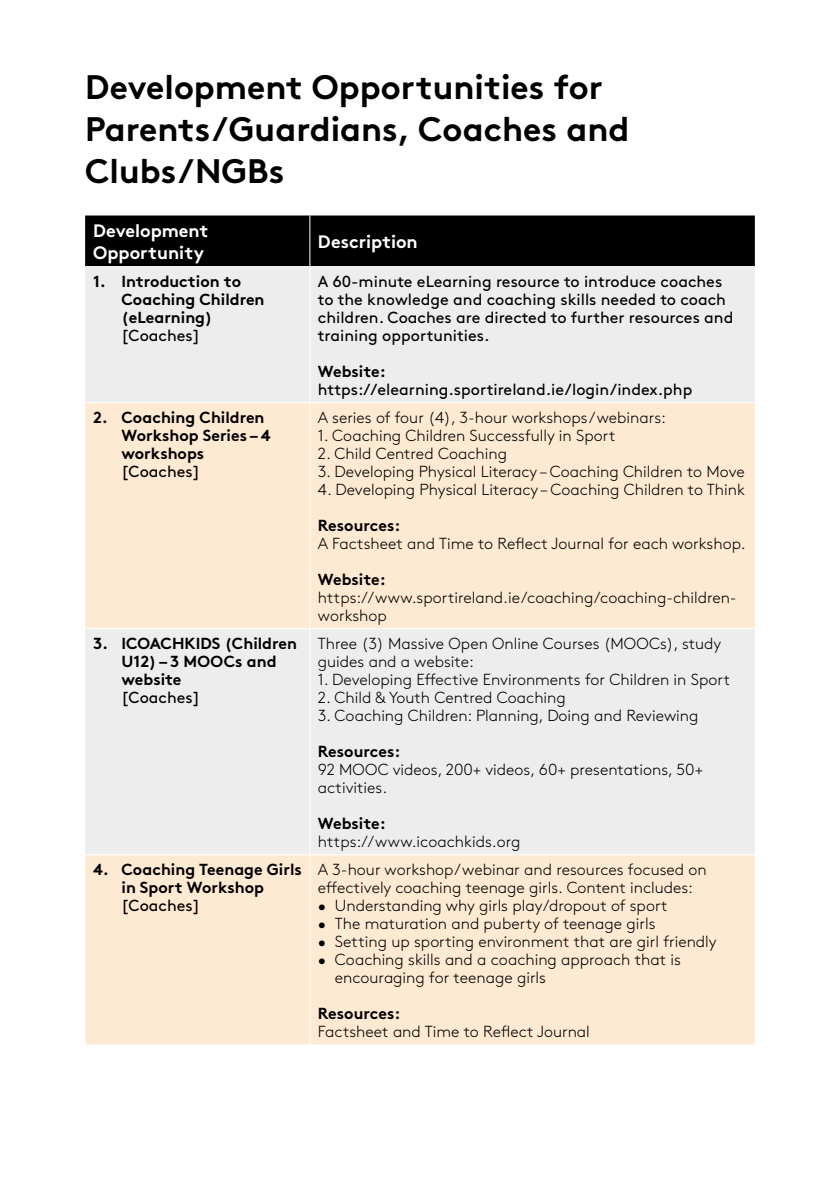
<style>
.page{position:relative;width:840px;height:1191px;background:#fff}
.page>*{position:absolute;margin:0;border:0;box-sizing:border-box;transform-origin:0 0}
.t1{font:700 34px "Brown Std";color:#000}
.t2{font:700 18px "Brown Std";color:#fff}
.t3{font:300 16px/18px "Brown Std";color:#000}
.t4{font:700 16px/18px "Brown Std";color:#000}
.t5{font:16px/18px "Brown Std";color:#000}
.s1{font-weight:400}
</style>
<div class="page">
<div style="left:85px;top:215px;width:669px;height:51px;background:#000"></div>
<div style="left:85px;top:267px;width:669px;height:135px;background:#ededed"></div>
<svg style="left:85px;top:403px;width:669px;height:641px;fill:#fee9d3"></svg>
<hr style="left:309px;top:215px;width:1px;height:51px;background:#fff">
<hr style="left:309px;top:267px;width:1px;height:135px;background:#fff">
<hr style="left:309px;top:403px;width:1px;height:225px;background:#fff">
<hr style="left:85px;top:628px;width:225px;height:1px;background:#fff">
<hr style="left:310px;top:628px;width:444px;height:1px;background:#fff">
<hr style="left:309px;top:629px;width:1px;height:225px;background:#fff">
<hr style="left:85px;top:854px;width:225px;height:1px;background:#fff">
<hr style="left:310px;top:854px;width:444px;height:1px;background:#fff">
<hr style="left:309px;top:855px;width:1px;height:189px;background:#fff">
<p class="t1" style="left:85px;top:67px;width:518px">Development Opportunities for</p>
<p class="t1" style="left:85px;top:109px;width:545px">Parents/Guardians, Coaches and</p>
<p class="t1" style="left:85px;top:151px;width:201px">Clubs/NGBs</p>
<p class="t2" style="left:93px;top:220px;width:117px">Development</p>
<p class="t2" style="left:93px;top:241px;width:112px">Opportunity</p>
<p class="t2" style="left:318px;top:230px;width:101px">Description</p>
<p class="t4" style="left:121px;top:272px;width:144px;text-indent:-28px">1. Introduction to<br>Coaching Children (eLearning) <span class="s1">[Coaches]</span></p>
<p class="t5" style="left:318px;top:272px;width:417px">A 60-minute eLearning resource to introduce coaches to the knowledge and coaching skills needed to coach children. Coaches are directed to further resources and training opportunities.</p>
<p class="t4" style="left:318px;top:362px;width:69px">Website:</p>
<p class="t5" style="left:318px;top:380px;width:376px">https://elearning.sportireland.ie/login/index.php</p>
<p class="t4" style="left:121px;top:408px;width:151px;text-indent:-28px">2. Coaching Children<br>Workshop Series – 4 workshops <span class="s1">[Coaches]</span></p>
<p class="t3" style="left:318px;top:408px;width:349px">A series of four (4), 3-hour workshops/webinars:</p>
<p class="t3" style="left:318px;top:426px;width:299px">1. Coaching Children Successfully in Sport</p>
<p class="t3" style="left:318px;top:444px;width:190px">2. Child Centred Coaching</p>
<p class="t3" style="left:318px;top:462px;width:428px">3. Developing Physical Literacy – Coaching Children to Move</p>
<p class="t3" style="left:318px;top:480px;width:428px">4. Developing Physical Literacy – Coaching Children to Think</p>
<p class="t4" style="left:318px;top:516px;width:84px">Resources:</p>
<p class="t3" style="left:318px;top:534px;width:429px">A Factsheet and Time to Reflect Journal for each workshop.</p>
<p class="t4" style="left:318px;top:570px;width:69px">Website:</p>
<p class="t3" style="left:318px;top:588px;width:420px">https://www.sportireland.ie/coaching/coaching-children&shy;workshop</p>
<p class="t4" style="left:121px;top:634px;width:177px;text-indent:-28px">3. ICOACHKIDS (Children<br>U12) – 3 MOOCs and website<br><span class="s1">[Coaches]</span></p>
<p class="t3" style="left:318px;top:634px;width:405px">Three (3) Massive Open Online Courses (MOOCs), study guides and a website:</p>
<p class="t3" style="left:318px;top:670px;width:413px">1. Developing Effective Environments for Children in Sport</p>
<p class="t3" style="left:318px;top:688px;width:249px">2. Child &amp; Youth Centred Coaching</p>
<p class="t3" style="left:318px;top:706px;width:382px">3. Coaching Children: Planning, Doing and Reviewing</p>
<p class="t4" style="left:318px;top:742px;width:84px">Resources:</p>
<p class="t3" style="left:318px;top:760px;width:386px">92 MOOC videos, 200+ videos, 60+ presentations, 50+ activities.</p>
<p class="t4" style="left:318px;top:814px;width:69px">Website:</p>
<p class="t3" style="left:318px;top:832px;width:204px">https://www.icoachkids.org</p>
<p class="t4" style="left:121px;top:860px;width:182px;text-indent:-28px">4. Coaching Teenage Girls in Sport Workshop <span class="s1">[Coaches]</span></p>
<p class="t3" style="left:318px;top:860px;width:390px">A 3-hour workshop/webinar and resources focused on effectively coaching teenage girls. Content includes:</p>
<p class="t3" style="left:318px;top:896px;width:351px">• Understanding why girls play/dropout of sport</p>
<p class="t3" style="left:318px;top:914px;width:339px">• The maturation and puberty of teenage girls</p>
<p class="t3" style="left:318px;top:932px;width:400px">• Setting up sporting environment that are girl friendly</p>
<p class="t3" style="left:335px;top:950px;width:347px;text-indent:-17px">• Coaching skills and a coaching approach that is encouraging for teenage girls</p>
<p class="t4" style="left:318px;top:1004px;width:84px">Resources:</p>
<p class="t3" style="left:318px;top:1022px;width:273px">Factsheet and Time to Reflect Journal</p>
</div>
